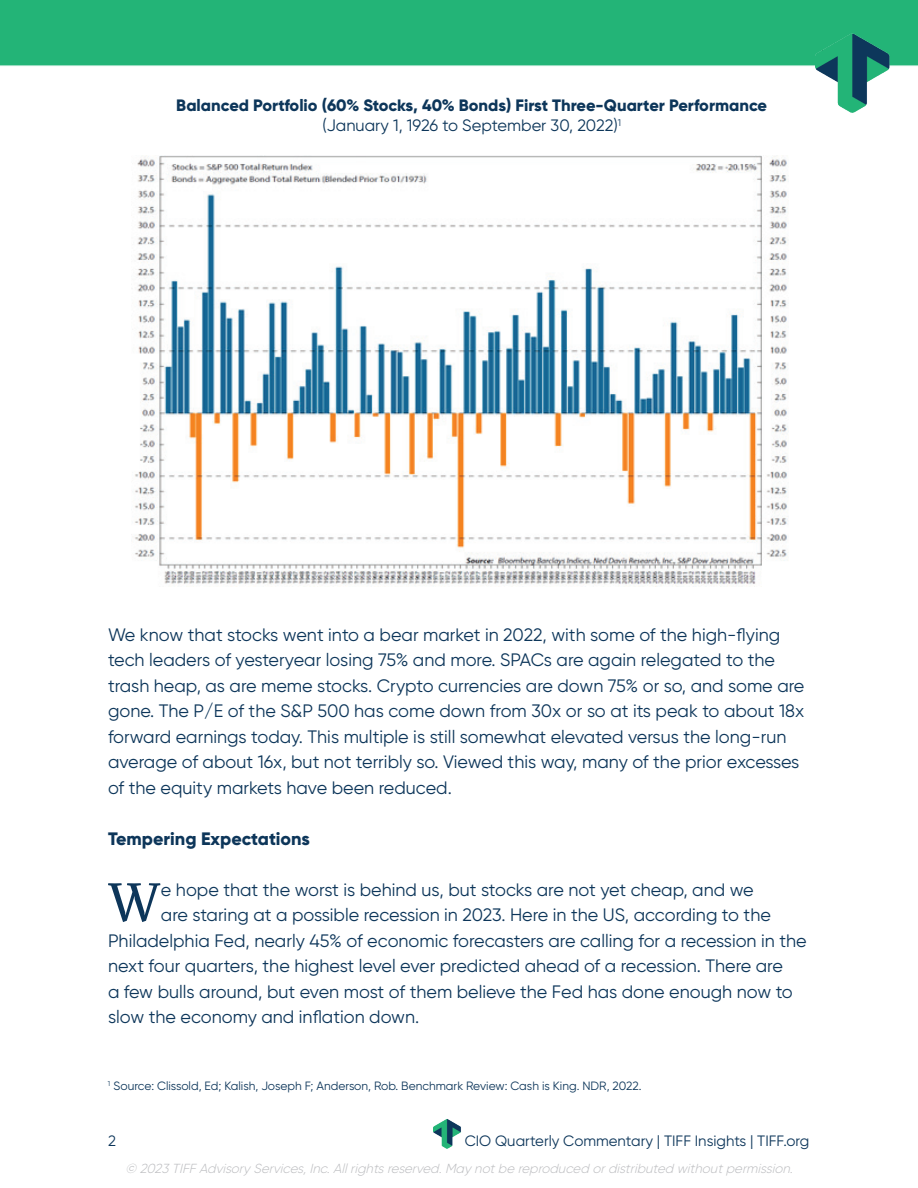
<style>
.page{position:relative;width:918px;height:1188px;background:#fff}
.page>*{position:absolute;margin:0;border:0;box-sizing:border-box;transform-origin:0 0}
.t1{font:54.3px "GT Sectra";color:#0d365a}
.t2{font:18px/25.5px "Gilroy";color:#0d365a}
.t3{font:800 18px "Gilroy";color:#0d365a}
.t4{font:800 16.5px/19.8px "Gilroy";color:#0d365a;text-align:center}
.t5{font:15px "Gilroy";color:#0d365a}
.t6{font:italic 300 13.2px "Gilroy";color:#bcbdc0}
.t7{font:12px "Gilroy";color:#0d365a}
.s1{font-weight:400}
</style>
<div class="page">
<img style="left:434px;top:1119px;width:27px;height:30px">
<div style="left:0;top:0;width:918px;height:67px;background:#23b477"></div>
<img style="left:816px;top:33px;width:74px;height:80px">
<img style="left:135px;top:155px;width:654px;height:431px">
<p class="t4" style="left:176px;top:95px;width:592px">Balanced Portfolio (60% Stocks, 40% Bonds) First Three-Quarter Performance <span class="s1">(January 1, 1926 to September 30, 2022)</span><sup>1</sup></p>
<p class="t2" style="left:108px;top:622px;width:698px">We know that stocks went into a bear market in 2022, with some of the high-flying tech leaders of yesteryear losing 75% and more. SPACs are again relegated to the trash heap, as are meme stocks. Crypto currencies are down 75% or so, and some are gone. The P/E of the S&amp;P 500 has come down from 30x or so at its peak to about 18x forward earnings today. This multiple is still somewhat elevated versus the long-run average of about 16x, but not terribly so. Viewed this way, many of the prior excesses of the equity markets have been reduced.</p>
<p class="t3" style="left:108px;top:827px;width:204px">Tempering Expectations</p>
<h1 class="t1" style="left:107px;top:871px;width:55px">W</h1>
<p class="t2" style="left:161px;top:877px;width:594px">e hope that the worst is behind us, but stocks are not yet cheap, and we</p>
<p class="t2" style="left:161px;top:902px;width:611px">are staring at a possible recession in 2023. Here in the US, according to the</p>
<p class="t2" style="left:108px;top:928px;width:700px">Philadelphia Fed, nearly 45% of economic forecasters are calling for a recession in the</p>
<p class="t2" style="left:108px;top:953px;width:676px">next four quarters, the highest level ever predicted ahead of a recession. There are</p>
<p class="t2" style="left:108px;top:979px;width:686px">a few bulls around, but even most of them believe the Fed has done enough now to</p>
<p class="t2" style="left:108px;top:1004px;width:313px">slow the economy and inflation down.</p>
<p class="t7" style="left:108px;top:1078px;width:535px"><sup>1</sup> Source: Clissold, Ed; Kalish, Joseph F; Anderson, Rob. Benchmark Review: Cash is King. NDR, 2022.</p>
<p class="t5" style="left:108px;top:1132px;width:9px">2</p>
<p class="t5" style="left:465px;top:1132px;width:346px">CIO Quarterly Commentary | TIFF Insights | TIFF.org</p>
<p class="t6" style="left:125px;top:1160px;width:672px">© 2023 TIFF AdvisoryServices,Inc.Allrightsreserved.Maynotbe reproduced ordistributed withoutpermission.</p>
</div>
